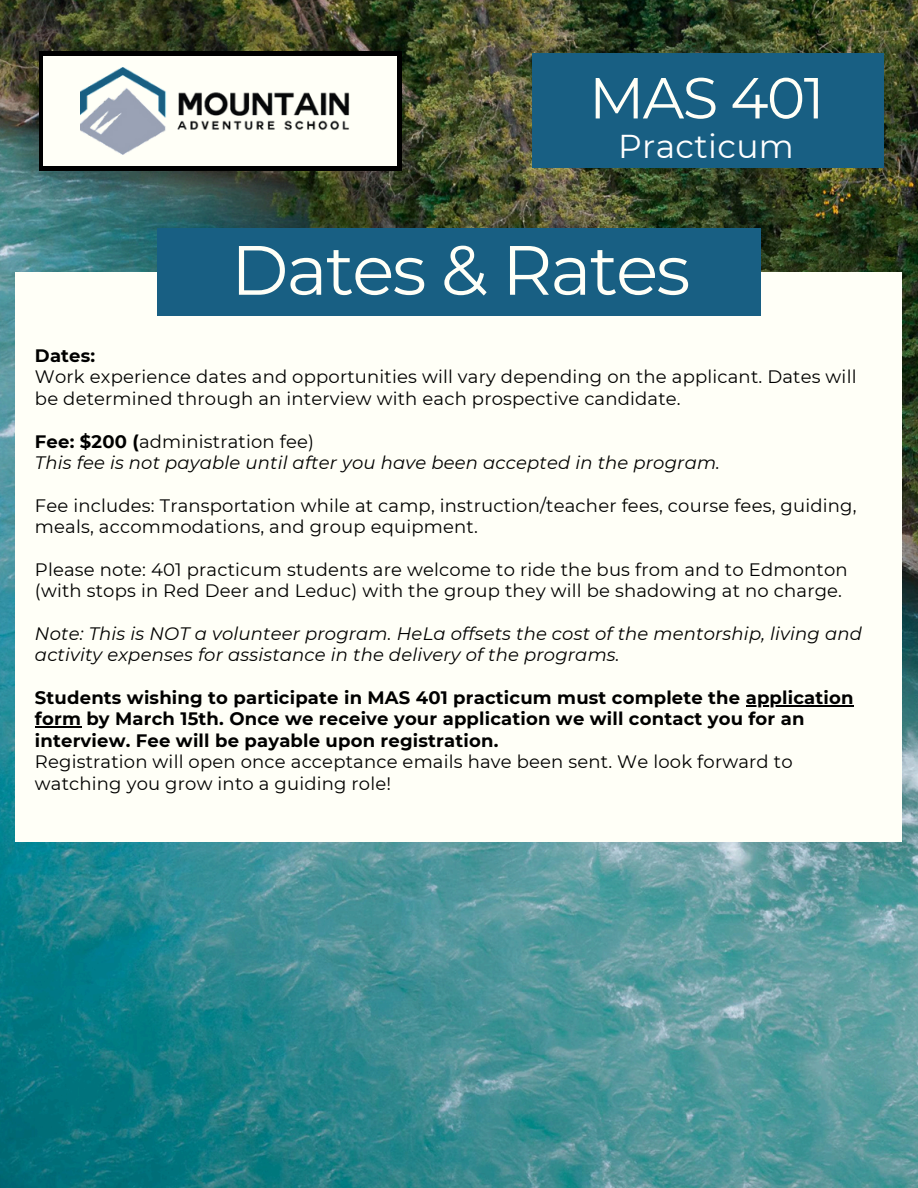
<style>
.page{position:relative;width:918px;height:1188px;background:#fff}
.page>*{position:absolute;margin:0;border:0;box-sizing:border-box;transform-origin:0 0}
.t1{font:69.6px "Montserrat";letter-spacing:-.025em;color:#fffff7}
.t2{font:57.9px "Montserrat";letter-spacing:-.025em;color:#fffff7}
.t3{font:33px "Montserrat";letter-spacing:.01em;color:#fff}
.t4{font:18px/21.3px "Montserrat";letter-spacing:.01em;color:#000}
.t5{font:700 18px/21.3px "Montserrat";letter-spacing:.01em;color:#000}
.t6{font:italic 18px/21.3px "Montserrat";letter-spacing:.01em;color:#000}
.s1{font-weight:700}
.s2{font-weight:400}
</style>
<div class="page">
<img style="left:0;top:0;width:918px;height:1188px">
<div style="left:39px;top:52px;width:362px;height:118px;background:#000"></div>
<div style="left:44px;top:56px;width:353px;height:109px;background:#fffff7"></div>
<div style="left:533px;top:54px;width:351px;height:114px;background:#185f83"></div>
<img style="left:81px;top:67px;width:269px;height:88px">
<div style="left:15px;top:272px;width:887px;height:569px;background:#fffff7"></div>
<div style="left:157px;top:229px;width:604px;height:87px;background:#185f83"></div>
<hr style="left:746px;top:705px;width:108px;height:1px;background:#000">
<hr style="left:35px;top:727px;width:46px;height:1px;background:#000">
<p class="t2" style="left:589px;top:62px;width:237px">MAS 401</p>
<p class="t3" style="left:618px;top:126px;width:177px">Practicum</p>
<h2 class="t1" style="left:231px;top:227px;width:461px">Dates &amp; Rates</h2>
<h3 class="t5" style="left:35px;top:345px;width:62px">Dates:</h3>
<h1 class="t4" style="left:35px;top:366px;width:823px">Work experience dates and opportunities will vary depending on the applicant. Dates will be determined through an interview with each prospective candidate.</h1>
<p class="t4" style="left:35px;top:430px;width:281px"><span class="s1">Fee: $200 (</span>administration fee)</p>
<p class="t6" style="left:35px;top:452px;width:687px">This fee is not payable until after you have been accepted in the program.</p>
<p class="t4" style="left:35px;top:495px;width:823px">Fee includes: Transportation while at camp, instruction/teacher fees, course fees, guiding, meals, accommodations, and group equipment.</p>
<p class="t4" style="left:35px;top:559px;width:814px">Please note: 401 practicum students are welcome to ride the bus from and to Edmonton (with stops in Red Deer and Leduc) with the group they will be shadowing at no charge.</p>
<p class="t6" style="left:35px;top:623px;width:829px">Note: This is NOT a volunteer program. HeLa offsets the cost of the mentorship, living and activity expenses for assistance in the delivery of the programs.</p>
<p class="t5" style="left:35px;top:687px;width:820px">Students wishing to participate in MAS 401 practicum must complete the application</p>
<p class="t5" style="left:35px;top:708px;width:771px">form by March 15th. Once we receive your application we will contact you for an interview. Fee will be payable upon registration.<br><span class="s2">Registration will open once acceptance emails have been sent. We look forward to</span></p>
<p class="t4" style="left:35px;top:772px;width:358px">watching you grow into a guiding role!</p>
</div>
